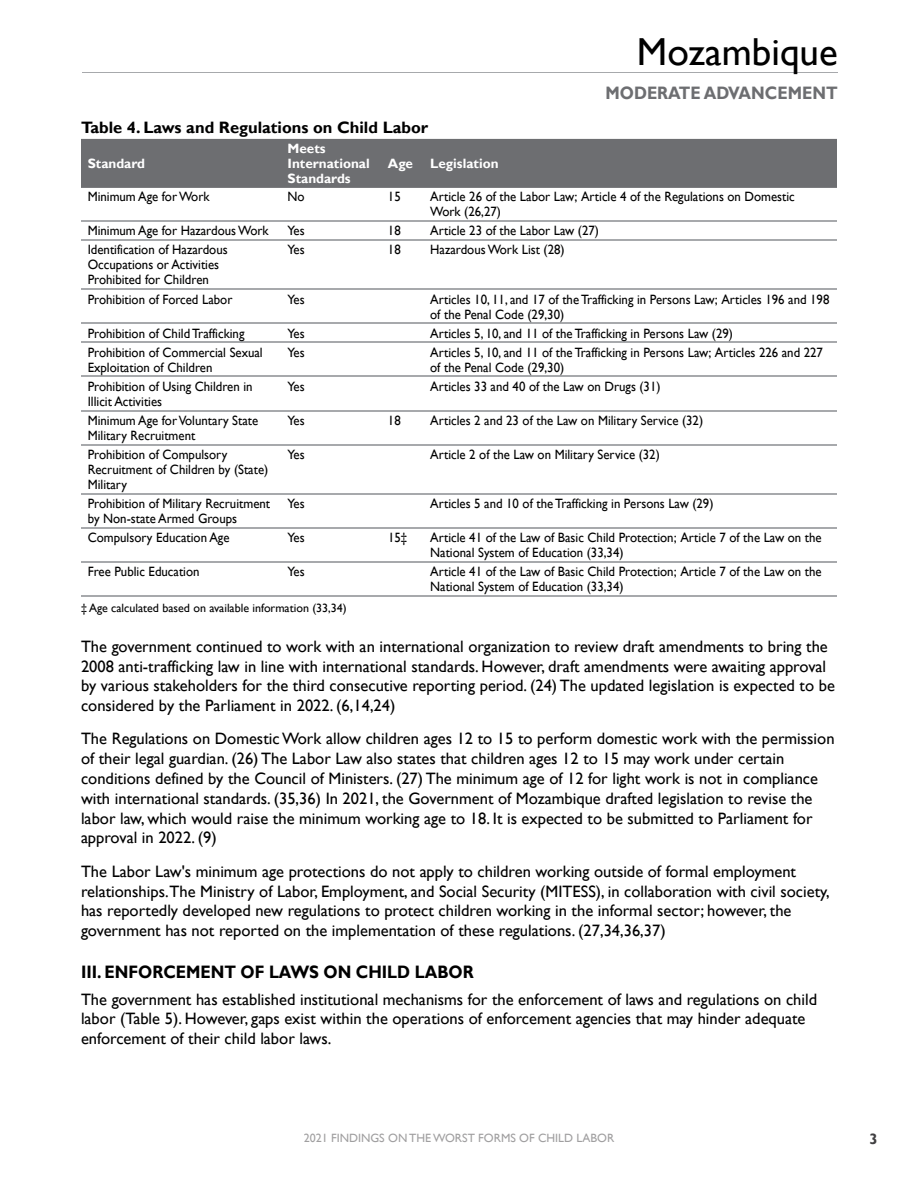
<style>
.page{position:relative;width:918px;height:1188px;background:#fff}
.page>*{position:absolute;margin:0;border:0;box-sizing:border-box;transform-origin:0 0}
.t1{font:39px "Gill Sans";color:#000}
.t2{font:700 18px "Gill Sans";color:#000;scale:.9 1}
.t3{font:700 18px "Gill Sans";color:#6d6e71;scale:.9 1}
.t4{font:16.5px/19.8px "Gill Sans";color:#000}
.t5{font:700 16.5px "Gill Sans";color:#000}
.t6{font:700 15px "Gill Sans";color:#414042}
.t7{font:13.5px/15px "Gill Sans";color:#000;scale:.95 1}
.t8{font:700 13.5px/15px "Gill Sans";color:#fff}
.t9{font:12px "Gill Sans";color:#000}
.t10{font:12px "Gill Sans";color:#a09fa0}
</style>
<div class="page">
<hr style="left:82px;top:72px;width:756px;height:1px;background:#a7a9ac">
<div style="left:81px;top:139px;width:756px;height:49px;background:#6d6e71"></div>
<svg style="left:81px;top:239px;width:756px;height:324px"></svg>
<svg style="left:281px;top:239px;width:142px;height:324px"></svg>
<hr style="left:81px;top:220px;width:200px;height:2px;background:#a7a9ac">
<hr style="left:281px;top:220px;width:100px;height:2px;background:#a7a9ac">
<hr style="left:381px;top:220px;width:42px;height:2px;background:#a7a9ac">
<hr style="left:423px;top:220px;width:414px;height:2px;background:#a7a9ac">
<hr style="left:81px;top:240px;width:200px;height:1px;background:#a7a9ac">
<hr style="left:281px;top:240px;width:100px;height:1px;background:#a7a9ac">
<hr style="left:381px;top:240px;width:42px;height:1px;background:#a7a9ac">
<hr style="left:423px;top:240px;width:414px;height:1px;background:#a7a9ac">
<hr style="left:81px;top:289px;width:200px;height:1px;background:#a7a9ac">
<hr style="left:281px;top:289px;width:100px;height:1px;background:#a7a9ac">
<hr style="left:381px;top:289px;width:42px;height:1px;background:#a7a9ac">
<hr style="left:423px;top:289px;width:414px;height:1px;background:#a7a9ac">
<hr style="left:81px;top:323px;width:200px;height:1px;background:#a7a9ac">
<hr style="left:281px;top:323px;width:100px;height:1px;background:#a7a9ac">
<hr style="left:381px;top:323px;width:42px;height:1px;background:#a7a9ac">
<hr style="left:423px;top:323px;width:414px;height:1px;background:#a7a9ac">
<hr style="left:81px;top:342px;width:200px;height:1px;background:#a7a9ac">
<hr style="left:281px;top:342px;width:100px;height:1px;background:#a7a9ac">
<hr style="left:381px;top:342px;width:42px;height:1px;background:#a7a9ac">
<hr style="left:423px;top:342px;width:414px;height:1px;background:#a7a9ac">
<hr style="left:81px;top:376px;width:200px;height:1px;background:#a7a9ac">
<hr style="left:281px;top:376px;width:100px;height:1px;background:#a7a9ac">
<hr style="left:381px;top:376px;width:42px;height:1px;background:#a7a9ac">
<hr style="left:423px;top:376px;width:414px;height:1px;background:#a7a9ac">
<hr style="left:81px;top:410px;width:200px;height:1px;background:#a7a9ac">
<hr style="left:281px;top:410px;width:100px;height:1px;background:#a7a9ac">
<hr style="left:381px;top:410px;width:42px;height:1px;background:#a7a9ac">
<hr style="left:423px;top:410px;width:414px;height:1px;background:#a7a9ac">
<hr style="left:81px;top:444px;width:200px;height:1px;background:#a7a9ac">
<hr style="left:281px;top:444px;width:100px;height:1px;background:#a7a9ac">
<hr style="left:381px;top:444px;width:42px;height:1px;background:#a7a9ac">
<hr style="left:423px;top:444px;width:414px;height:1px;background:#a7a9ac">
<hr style="left:81px;top:493px;width:200px;height:1px;background:#a7a9ac">
<hr style="left:281px;top:493px;width:100px;height:1px;background:#a7a9ac">
<hr style="left:381px;top:493px;width:42px;height:1px;background:#a7a9ac">
<hr style="left:423px;top:493px;width:414px;height:1px;background:#a7a9ac">
<hr style="left:81px;top:527px;width:200px;height:1px;background:#a7a9ac">
<hr style="left:281px;top:527px;width:100px;height:1px;background:#a7a9ac">
<hr style="left:381px;top:527px;width:42px;height:1px;background:#a7a9ac">
<hr style="left:423px;top:527px;width:414px;height:1px;background:#a7a9ac">
<hr style="left:81px;top:561px;width:200px;height:1px;background:#a7a9ac">
<hr style="left:281px;top:561px;width:100px;height:1px;background:#a7a9ac">
<hr style="left:381px;top:561px;width:42px;height:1px;background:#a7a9ac">
<hr style="left:423px;top:561px;width:414px;height:1px;background:#a7a9ac">
<hr style="left:81px;top:595px;width:200px;height:2px;background:#a7a9ac">
<hr style="left:281px;top:595px;width:100px;height:2px;background:#a7a9ac">
<hr style="left:381px;top:595px;width:42px;height:2px;background:#a7a9ac">
<hr style="left:423px;top:595px;width:414px;height:2px;background:#a7a9ac">
<p class="t5" style="left:81px;top:117px;width:349px">Table 4. Laws and Regulations on Child Labor</p>
<p class="t8" style="left:88px;top:156px;width:59px">Standard</p>
<p class="t8" style="left:288px;top:141px;width:84px">Meets<br>International<br>Standards</p>
<p class="t8" style="left:388px;top:156px;width:27px">Age</p>
<p class="t8" style="left:430px;top:156px;width:70px">Legislation</p>
<h1 class="t1" style="left:637px;top:29px;width:202px">Mozambique</h1>
<p class="t3" style="left:605px;top:82px;width:259px">MODERATE ADVANCEMENT</p>
<p class="t7" style="left:88px;top:190px;width:130px">Minimum Age for Work</p>
<p class="t7" style="left:288px;top:190px;width:19px">No</p>
<p class="t7" style="left:388px;top:190px;width:15px">15</p>
<p class="t7" style="left:430px;top:190px;width:385px">Article 26 of the Labor Law; Article 4 of the Regulations on Domestic<br>Work (26,27)</p>
<p class="t7" style="left:88px;top:224px;width:192px">Minimum Age for Hazardous Work</p>
<p class="t7" style="left:288px;top:224px;width:20px">Yes</p>
<p class="t7" style="left:388px;top:224px;width:15px">18</p>
<p class="t7" style="left:430px;top:224px;width:179px">Article 23 of the Labor Law (27)</p>
<p class="t7" style="left:88px;top:243px;width:149px">Identification of Hazardous<br>Occupations or Activities<br>Prohibited for Children</p>
<p class="t7" style="left:288px;top:243px;width:20px">Yes</p>
<p class="t7" style="left:388px;top:243px;width:15px">18</p>
<p class="t7" style="left:430px;top:243px;width:143px">Hazardous Work List (28)</p>
<p class="t7" style="left:88px;top:292px;width:154px">Prohibition of Forced Labor</p>
<p class="t7" style="left:288px;top:292px;width:20px">Yes</p>
<p class="t7" style="left:430px;top:292px;width:422px">Articles 10, 11, and 17 of the Trafficking in Persons Law; Articles 196 and 198 of the Penal Code (29,30)</p>
<p class="t7" style="left:88px;top:326px;width:167px">Prohibition of Child Trafficking</p>
<p class="t7" style="left:288px;top:326px;width:20px">Yes</p>
<p class="t7" style="left:430px;top:326px;width:320px">Articles 5, 10, and 11 of the Trafficking in Persons Law (29)</p>
<p class="t7" style="left:88px;top:345px;width:186px">Prohibition of Commercial Sexual<br>Exploitation of Children</p>
<p class="t7" style="left:288px;top:345px;width:20px">Yes</p>
<p class="t7" style="left:430px;top:345px;width:415px">Articles 5, 10, and 11 of the Trafficking in Persons Law; Articles 226 and 227 of the Penal Code (29,30)</p>
<p class="t7" style="left:88px;top:379px;width:175px">Prohibition of Using Children in<br>Illicit Activities</p>
<p class="t7" style="left:288px;top:379px;width:20px">Yes</p>
<p class="t7" style="left:430px;top:379px;width:244px">Articles 33 and 40 of the Law on Drugs (31)</p>
<p class="t7" style="left:88px;top:413px;width:181px">Minimum Age for Voluntary State<br>Military Recruitment</p>
<p class="t7" style="left:288px;top:413px;width:20px">Yes</p>
<p class="t7" style="left:388px;top:413px;width:15px">18</p>
<p class="t7" style="left:430px;top:413px;width:289px">Articles 2 and 23 of the Law on Military Service (32)</p>
<p class="t7" style="left:88px;top:447px;width:192px">Prohibition of Compulsory<br>Recruitment of Children by (State)<br>Military</p>
<p class="t7" style="left:288px;top:447px;width:20px">Yes</p>
<p class="t7" style="left:430px;top:447px;width:243px">Article 2 of the Law on Military Service (32)</p>
<p class="t7" style="left:88px;top:496px;width:194px">Prohibition of Military Recruitment by Non-state Armed Groups</p>
<p class="t7" style="left:288px;top:496px;width:20px">Yes</p>
<p class="t7" style="left:430px;top:496px;width:300px">Articles 5 and 10 of the Trafficking in Persons Law (29)</p>
<p class="t7" style="left:88px;top:530px;width:151px">Compulsory Education Age</p>
<p class="t7" style="left:288px;top:530px;width:20px">Yes</p>
<p class="t7" style="left:388px;top:530px;width:22px">15‡</p>
<p class="t7" style="left:430px;top:530px;width:414px">Article 41 of the Law of Basic Child Protection; Article 7 of the Law on the<br>National System of Education (33,34)</p>
<p class="t7" style="left:88px;top:564px;width:119px">Free Public Education</p>
<p class="t7" style="left:288px;top:564px;width:20px">Yes</p>
<p class="t7" style="left:430px;top:564px;width:414px">Article 41 of the Law of Basic Child Protection; Article 7 of the Law on the<br>National System of Education (33,34)</p>
<p class="t9" style="left:81px;top:601px;width:267px">‡ Age calculated based on available information (33,34)</p>
<p class="t4" style="left:81px;top:637px;width:755px">The government continued to work with an international organization to review draft amendments to bring the 2008 anti-trafficking law in line with international standards. However, draft amendments were awaiting approval by various stakeholders for the third consecutive reporting period. (24) The updated legislation is expected to be considered by the Parliament in 2022. (6,14,24)</p>
<p class="t4" style="left:81px;top:729px;width:755px">The Regulations on Domestic Work allow children ages 12 to 15 to perform domestic work with the permission of their legal guardian. (26) The Labor Law also states that children ages 12 to 15 may work under certain conditions defined by the Council of Ministers. (27) The minimum age of 12 for light work is not in compliance with international standards. (35,36) In 2021, the Government of Mozambique drafted legislation to revise the labor law, which would raise the minimum working age to 18. It is expected to be submitted to Parliament for approval in 2022. (9)</p>
<p class="t4" style="left:81px;top:862px;width:750px">The Labor Law's minimum age protections do not apply to children working outside of formal employment relationships.The Ministry of Labor, Employment, and Social Security (MITESS), in collaboration with civil society, has reportedly developed new regulations to protect children working in the informal sector; however, the government has not reported on the implementation of these regulations. (27,34,36,37)</p>
<p class="t2" style="left:81px;top:961px;width:438px">III. ENFORCEMENT OF LAWS ON CHILD LABOR</p>
<p class="t4" style="left:81px;top:989px;width:738px">The government has established institutional mechanisms for the enforcement of laws and regulations on child labor (Table 5). However, gaps exist within the operations of enforcement agencies that may hinder adequate enforcement of their child labor laws.</p>
<p class="t10" style="left:304px;top:1131px;width:312px">2021 FINDINGS ON THE WORST FORMS OF CHILD LABOR</p>
<p class="t6" style="left:870px;top:1130px;width:10px">3</p>
</div>
